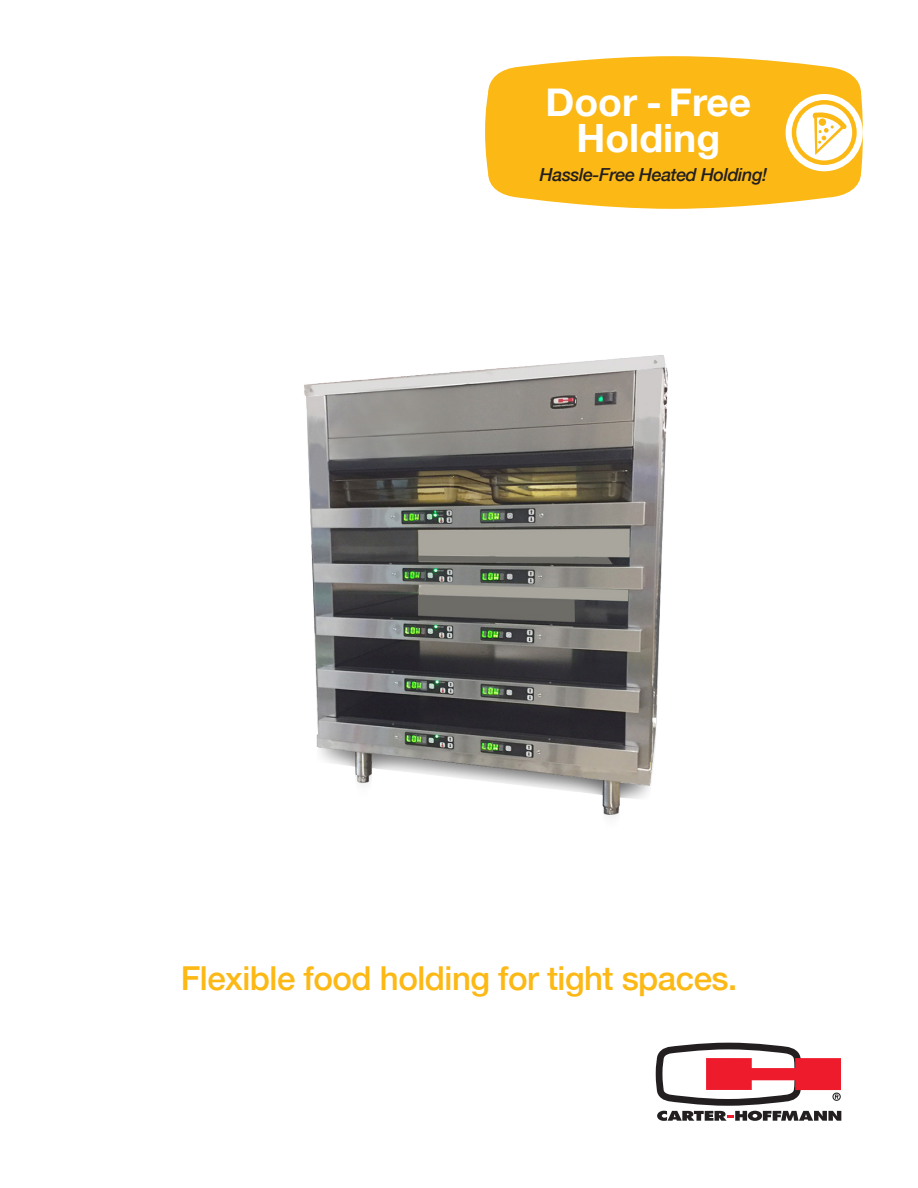
<style>
.page{position:relative;width:918px;height:1188px;background:#fff}
.page>*{position:absolute;margin:0;border:0;box-sizing:border-box;transform-origin:0 0}
.t1{font:700 39px "Helvetica Neue";color:#fff}
.t2{font:500 33px "Helvetica Neue";letter-spacing:-.015em;color:#fcb814}
.t3{font:italic 500 18px "Helvetica Neue";letter-spacing:-.025em;color:#231f20}
</style>
<div class="page">
<svg style="left:485px;top:56px;width:378px;height:153px;background:#fcbe2b"></svg>
<svg style="left:655px;top:1042px;width:186px;height:79px"></svg>
<svg style="left:786px;top:94px;width:77px;height:77px"></svg>
<div style="left:792px;top:100px;width:65px;height:65px;border:4px solid #fcb814;border-radius:50%"></div>
<svg style="left:812px;top:111px;width:35px;height:44px"></svg>
<img style="left:304px;top:355px;width:364px;height:462px">
<p class="t1" style="left:546px;top:72px;width:207px">Door - Free</p>
<p class="t1" style="left:577px;top:108px;width:145px">Holding</p>
<p class="t3" style="left:540px;top:159px;width:229px">Hassle-Free Heated Holding!</p>
<p class="t2" style="left:181px;top:952px;width:558px">Flexible food holding for tight spaces.</p>
</div>
